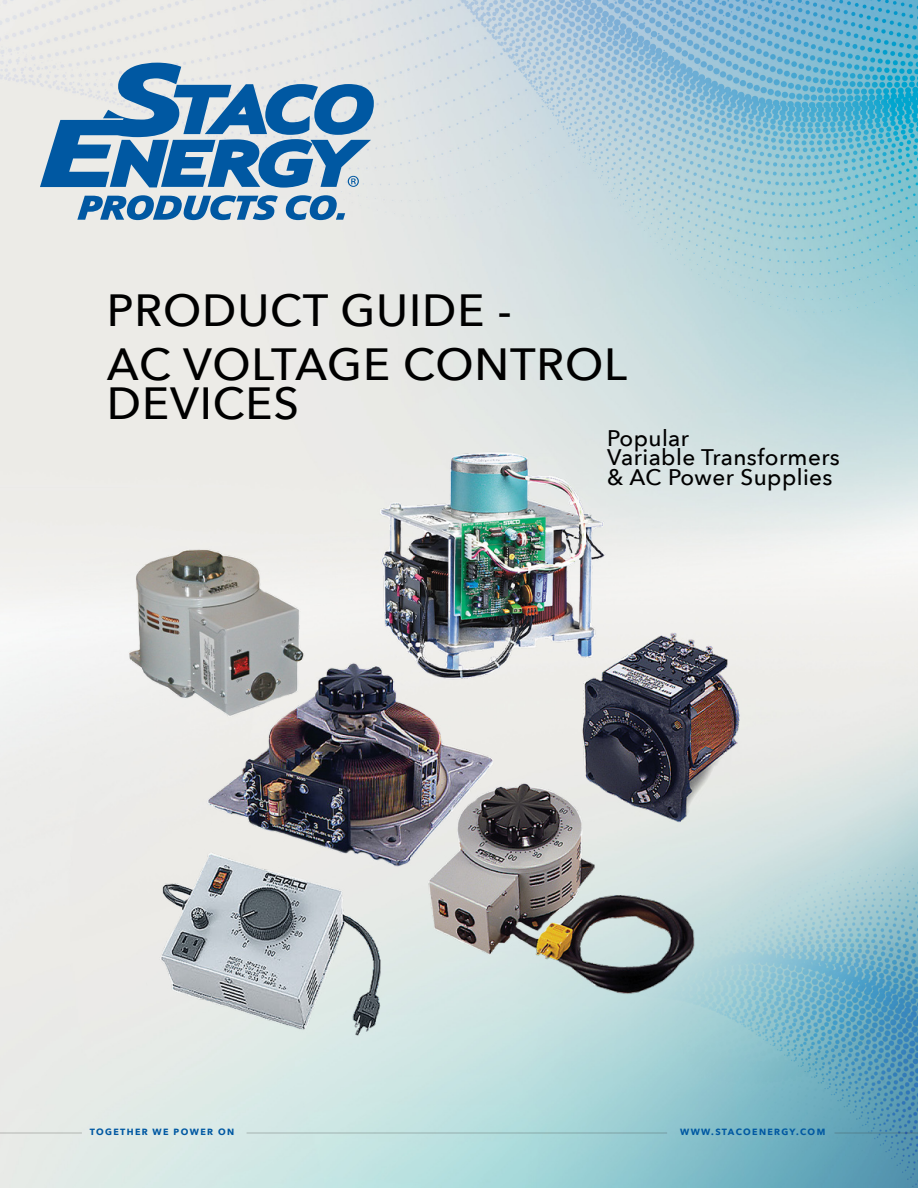
<style>
.page{position:relative;width:918px;height:1188px;background:#fff}
.page>*{position:absolute;margin:0;border:0;box-sizing:border-box;transform-origin:0 0}
.t1{font:500 45px/54px "Avenir Next";letter-spacing:.02em;color:#000}
.t2{font:500 22.5px/19.5px "Avenir Next";letter-spacing:.02em;color:#000}
.t3{font:700 9px "Avenir Next";letter-spacing:.15em;color:#0058a2}
</style>
<div class="page">
<img style="left:0;top:0;width:918px;height:1188px">
<hr style="left:247px;top:1132px;width:420px;height:2px;background:#383836">
<hr style="left:0;top:1132px;width:82px;height:2px;background:#383836">
<img style="left:586px;top:850px;width:332px;height:338px">
<svg style="left:40px;top:63px;width:334px;height:157px;background:#7ea6c7"></svg>
<img style="left:100px;top:423px;width:667px;height:633px">
<h1 class="t1" style="left:107px;top:282px;width:522px">PRODUCT GUIDE -<br>AC VOLTAGE CONTROL</h1>
<h1 class="t1" style="left:107px;top:375px;width:194px">DEVICES</h1>
<p class="t2" style="left:607px;top:428px;width:234px">Popular<br>Variable Transformers &amp; AC Power Supplies</p>
<p class="t3" style="left:90px;top:1124px;width:146px">TOGETHER WE POWER ON</p>
<p class="t3" style="left:680px;top:1124px;width:147px">WWW.STACOENERGY.COM</p>
</div>
